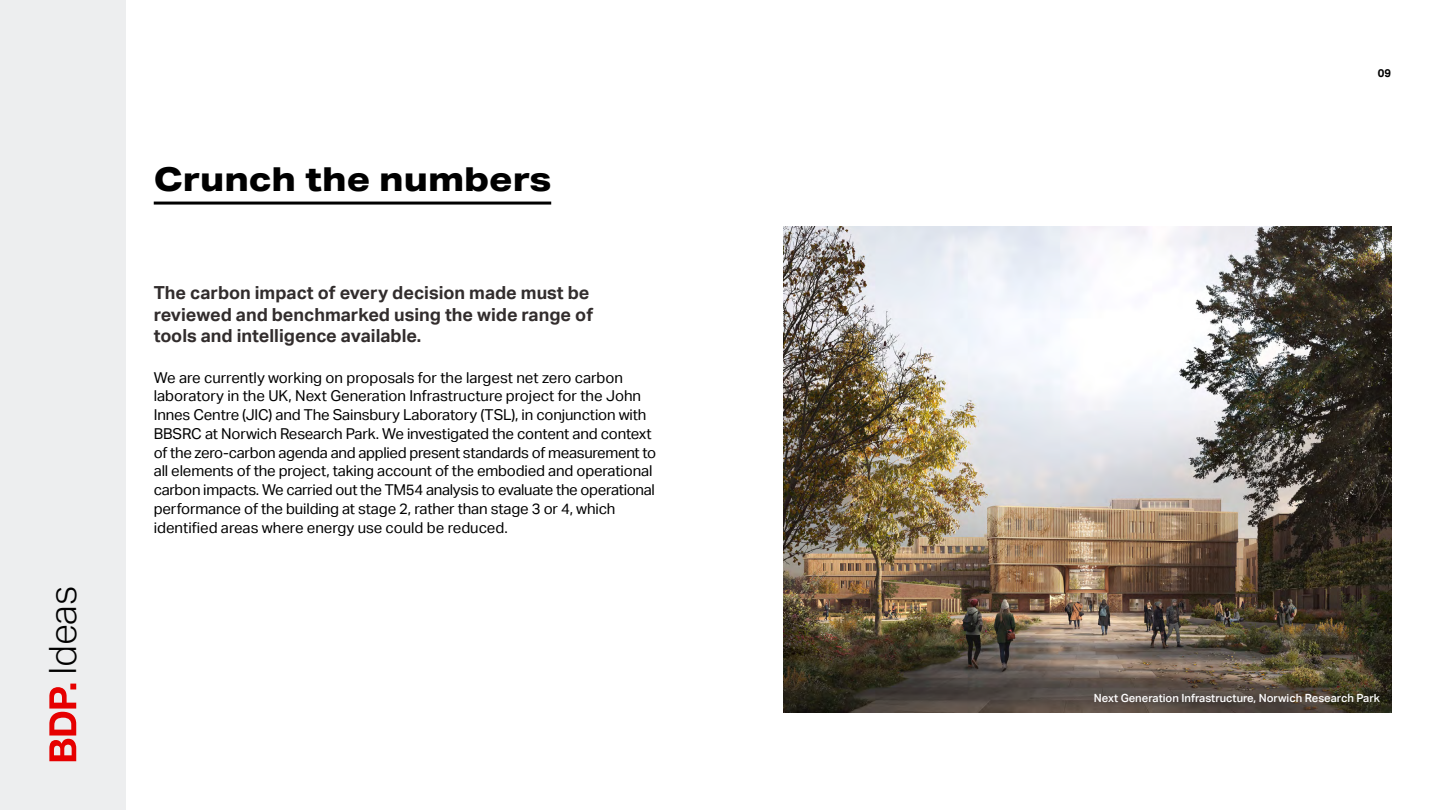
<style>
.page{position:relative;width:1440px;height:810px;background:#fff}
.page>*{position:absolute;margin:0;border:0;box-sizing:border-box;transform-origin:0 0}
.t1{font:300 37.65px "Aktiv Grotesk";letter-spacing:-.01em;color:#000}
.Slide_title{font:800 33px "Aktiv Grotesk Ex";color:#000}
.Body_text_intro{font:700 18px/21.6px "Aktiv Grotesk";color:#322d2d}
.Body_text{font:15px/18.8px "Aktiv Grotesk";letter-spacing:-.01em;color:#000}
.Footnote{font:500 11.25px "Aktiv Grotesk";color:#fff}
.t2{font:700 11.25px "Aktiv Grotesk";color:#000}
</style>
<div class="page">
<div style="left:0;top:0;width:126px;height:810px;background:#edeeef"></div>
<svg style="left:49px;top:684px;width:27px;height:77px"></svg>
<hr style="left:154px;top:202px;width:397px;height:3px;background:#000">
<img style="left:784px;top:227px;width:607px;height:486px">
<h1 class="t1" style="left:41px;top:675px;width:90px;rotate:-90deg">Ideas</h1>
<h1 class="Slide_title" style="left:154px;top:158px;width:399px">Crunch the numbers</h1>
<p class="Body_text_intro" style="left:154px;top:282px;width:441px">The carbon impact of every decision made must be reviewed and benchmarked using the wide range of tools and intelligence available.</p>
<p class="Body_text" style="left:154px;top:368px;width:504px">We are currently working on proposals for the largest net zero carbon laboratory in the UK, Next Generation Infrastructure project for the John Innes Centre (JIC) and The Sainsbury Laboratory (TSL), in conjunction with BBSRC at Norwich Research Park. We investigated the content and context of the zero-carbon agenda and applied present standards of measurement to all elements of the project, taking account of the embodied and operational carbon impacts. We carried out the TM54 analysis to evaluate the operational performance of the building at stage 2, rather than stage 3 or 4, which identified areas where energy use could be reduced.</p>
<p class="t2" style="left:1378px;top:67px;width:15px">09</p>
<p class="Footnote" style="left:1094px;top:691px;width:288px">Next Generation Infrastructure, Norwich Research Park</p>
</div>
